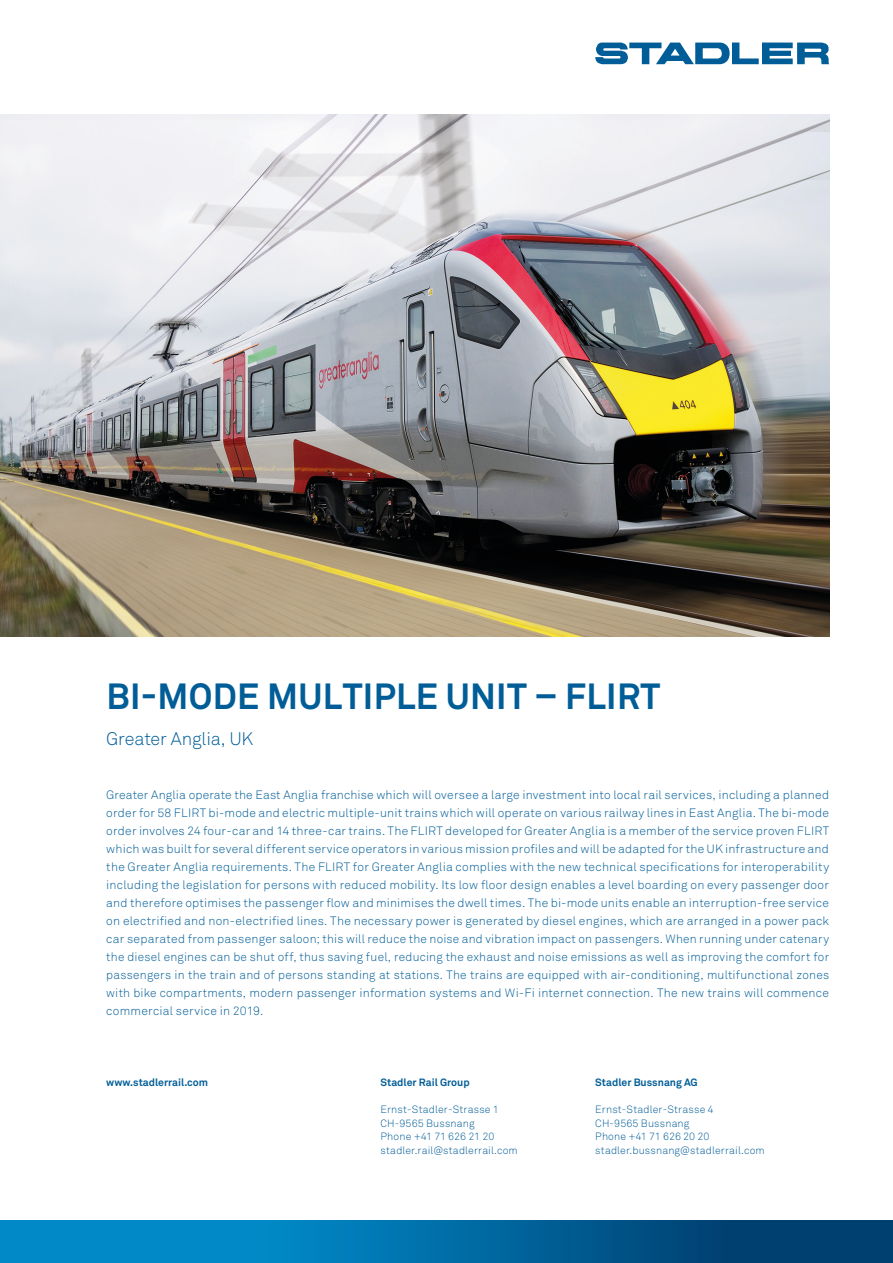
<style>
.page{position:relative;width:893px;height:1263px;background:#fff}
.page>*{position:absolute;margin:0;border:0;box-sizing:border-box;transform-origin:0 0}
.t1{font:700 36px "Akkurat Pro";letter-spacing:.01em;color:#005d97}
.t2{font:300 18px "Akkurat Pro";letter-spacing:-.015em;color:#005d97}
.t3{font:300 12px/18px "Akkurat Pro";letter-spacing:.02em;color:#005d97;text-align:justify}
.t4{font:300 10.5px/13.5px "Akkurat Pro";letter-spacing:.015em;color:#005d97}
.t5{font:700 10.5px "Akkurat Pro";color:#005d97}
</style>
<div class="page">
<svg style="left:595px;top:43px;width:234px;height:21px"></svg>
<svg style="left:0;top:1221px;width:893px;height:42px"></svg>
<img style="left:0;top:115px;width:829px;height:522px">
<h1 class="t1" style="left:106px;top:674px;width:555px">Bi-mode multiple unit – FLI RT</h1>
<h2 class="t2" style="left:106px;top:728px;width:149px">Greater Anglia, UK</h2>
<p class="t3" style="left:106px;top:785px;width:724px">Greater Anglia operate the East Anglia franchise which will oversee a large investment into local rail services, including a planned order for 58 FLIRT bi-mode and electric multiple-unit trains which will operate on various railway lines in East Anglia. The bi-mode order involves 24 four-car and 14 three-car trains. The FLIRT developed for Greater Anglia is a member of the service proven FLIRT which was built for several different service operators in various mission profiles and will be adapted for the UK infrastructure and the Greater Anglia requirements. The FLIRT for Greater Anglia complies with the new technical specifications for interoperability including the legislation for persons with reduced mobility. Its low floor design enables a level boarding on every passenger door and therefore optimises the passenger flow and minimises the dwell times. The bi-mode units enable an interruption-free service on electrified and non-electrified lines. The necessary power is generated by diesel engines, which are arranged in a power pack car separated from passenger saloon; this will reduce the noise and vibration impact on passengers. When running under catenary the diesel engines can be shut off, thus saving fuel, reducing the exhaust and noise emissions as well as improving the comfort for passengers in the train and of persons standing at stations. The trains are equipped with air-conditioning, multifunctional zones with bike compartments, modern passenger information systems and Wi-Fi internet connection. The new trains will commence commercial service in 2019.</p>
<p class="t5" style="left:106px;top:1076px;width:103px">www.stadlerrail.com</p>
<p class="t5" style="left:381px;top:1076px;width:91px">Stadler Rail Group</p>
<p class="t4" style="left:381px;top:1103px;width:139px">Ernst-Stadler-Strasse 1<br>CH-9565 Bussnang<br>Phone +41 71 626 21 20 stadler.rail@stadlerrail.com</p>
<p class="t5" style="left:595px;top:1076px;width:104px">Stadler Bussnang AG</p>
<p class="t4" style="left:595px;top:1103px;width:171px">Ernst-Stadler-Strasse 4<br>CH-9565 Bussnang<br>Phone +41 71 626 20 20 stadler.bussnang@stadlerrail.com</p>
</div>
